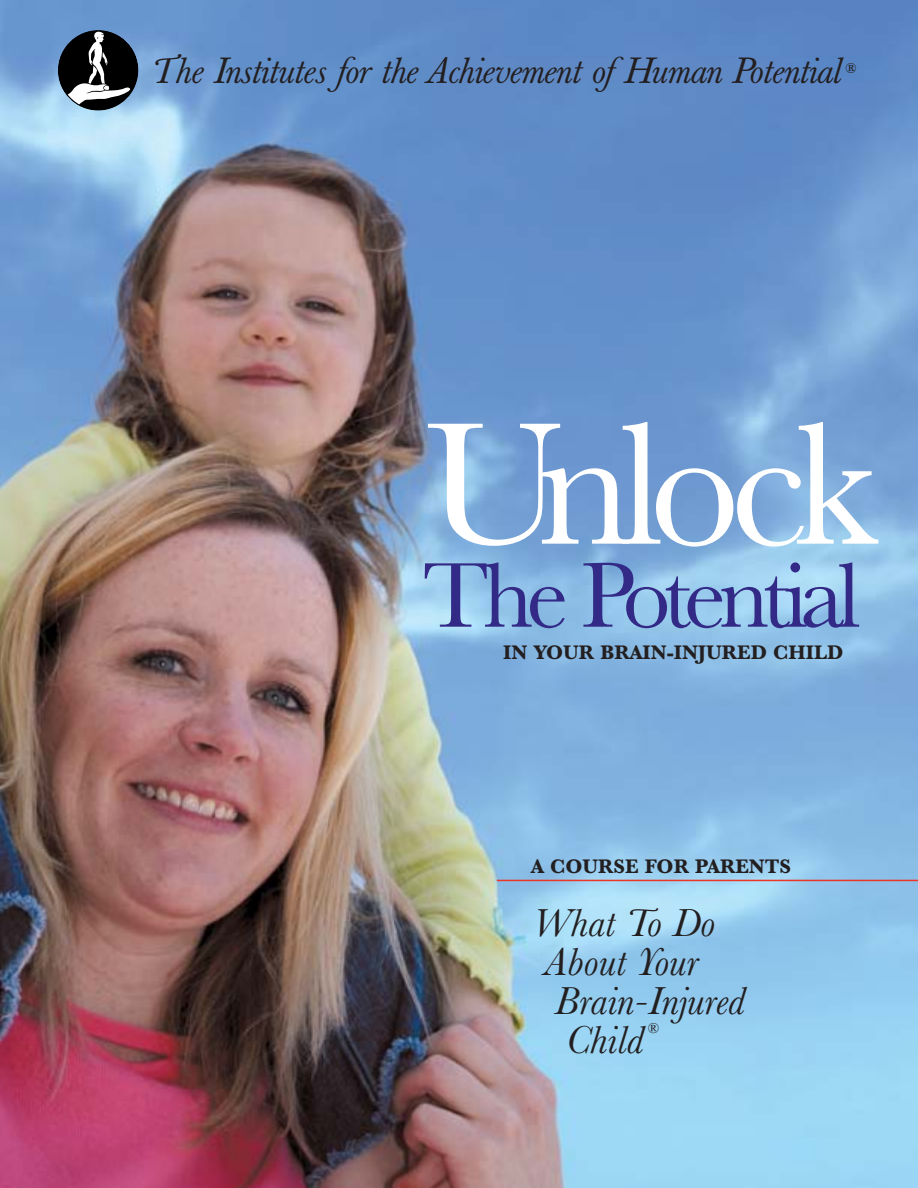
<style>
.page{position:relative;width:918px;height:1188px;background:#fff}
.page>*{position:absolute;margin:0;border:0;box-sizing:border-box;transform-origin:0 0}
.t1{font:181.05px "Baskerville";letter-spacing:-.075em;color:#fff}
.t2{font:95.7px "Baskerville";letter-spacing:-.075em;color:#322a86}
.t3{font:italic 40.5px "Baskerville";color:#231f20}
.t4{font:italic 36.15px "Baskerville";color:#231f20}
.t5{font:700 20.4px "Baskerville";color:#231f20}
.t6{font:italic 15px "Baskerville";color:#231f20}
.t7{font:italic 14.1px "Baskerville";color:#231f20}
</style>
<div class="page">
<img style="left:0;top:0;width:918px;height:1187px">
<hr style="left:497px;top:880px;width:421px;height:1px;background:#ee3424">
<div style="left:58px;top:30px;width:80px;height:80px;background:#000;border-radius:50%"></div>
<svg style="left:68px;top:31px;width:64px;height:73px"></svg>
<p class="t4" style="left:150px;top:57px;width:691px">The Institutes for the Achievement ofHuman Potential</p>
<p class="t7" style="left:844px;top:63px;width:13px">®</p>
<h1 class="t1" style="left:424px;top:421px;width:455px">Unlock</h1>
<h2 class="t2" style="left:422px;top:562px;width:440px">The Potential</h2>
<p class="t5" style="left:503px;top:645px;width:342px">IN YOUR BRAIN-INJURED CHILD</p>
<p class="t5" style="left:531px;top:859px;width:261px">A COURSE FOR PARENTS</p>
<p class="t3" style="left:532px;top:909px;width:184px">What To Do</p>
<p class="t3" style="left:543px;top:948px;width:156px">About Your</p>
<p class="t3" style="left:554px;top:987px;width:192px">Brain-Injured</p>
<p class="t3" style="left:565px;top:1026px;width:79px">Child</p>
<p class="t6" style="left:647px;top:1023px;width:13px">®</p>
</div>
